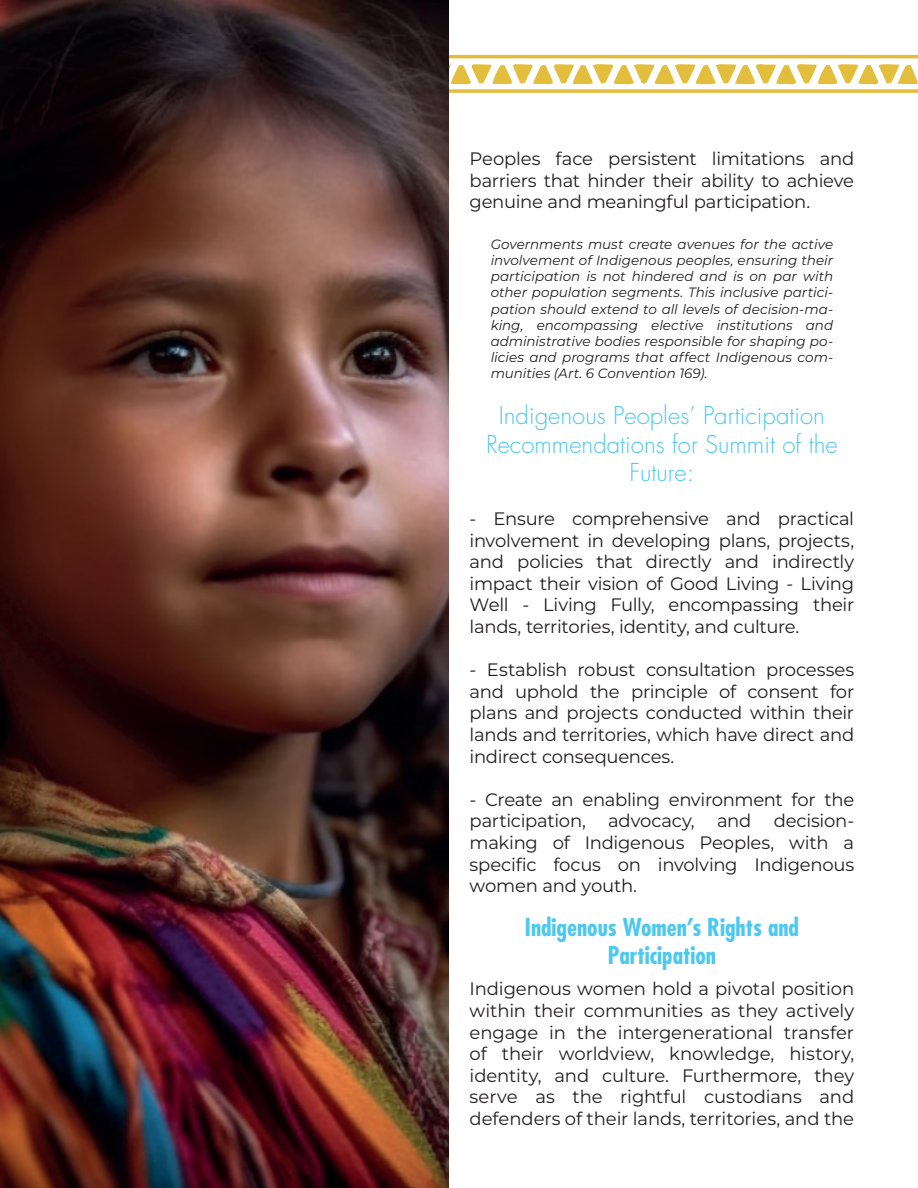
<style>
.page{position:relative;width:918px;height:1188px;background:#fff}
.page>*{position:absolute;margin:0;border:0;box-sizing:border-box;transform-origin:0 0}
.t1{font:300 24px/28.8px "Futura Std";color:#4dc8ee;text-align:center}
.t2{font:700 condensed 24px/28.8px "Futura Std";color:#4dc8ee;text-align:center}
.t3{font:18px/21.6px "Montserrat";letter-spacing:-.015em;color:#231f20;text-align:justify}
.t4{font:italic 13.5px/16.2px "Montserrat";color:#231f20;text-align:justify}
</style>
<div class="page">
<svg style="left:448px;top:55px;width:470px;height:3px"></svg>
<svg style="left:448px;top:64px;width:470px;height:29px"></svg>
<img style="left:0;top:0;width:448px;height:1188px">
<p class="t3" style="left:470px;top:147px;width:386px">Peoples face persistent limitations and barriers that hinder their ability to achieve genuine and meaningful participation.</p>
<p class="t4" style="left:491px;top:235px;width:344px">Governments must create avenues for the active involvement of Indigenous peoples, ensuring their participation is not hindered and is on par with other population segments. This inclusive partici&shy;pation should extend to all levels of decision-ma&shy;king, encompassing elective institutions and administrative bodies responsible for shaping po&shy;licies and programs that affect Indigenous com&shy;munities (Art. 6 Convention 169).</p>
<h1 class="t1" style="left:486px;top:401px;width:353px">Indigenous Peoples’ Participation<br>Recommendations for Summit of the<br>Future:</h1>
<p class="t3" style="left:470px;top:507px;width:386px">- Ensure comprehensive and practical involvement in developing plans, projects, and policies that directly and indirectly impact their vision of Good Living - Living Well - Living Fully, encompassing their lands, territories, identity, and culture.</p>
<p class="t3" style="left:470px;top:658px;width:386px">- Establish robust consultation processes and uphold the principle of consent for plans and projects conducted within their lands and territories, which have direct and indirect consequences.</p>
<p class="t3" style="left:470px;top:788px;width:386px">- Create an enabling environment for the participation, advocacy, and decision&shy;making of Indigenous Peoples, with a specific focus on involving Indigenous women and youth.</p>
<h1 class="t2" style="left:525px;top:912px;width:276px">Indigenous Women’s Rights and<br>Participation</h1>
<p class="t3" style="left:470px;top:978px;width:386px">Indigenous women hold a pivotal position within their communities as they actively engage in the intergenerational transfer of their worldview, knowledge, history, identity, and culture. Furthermore, they serve as the rightful custodians and defenders of their lands, territories, and the</p>
</div>
